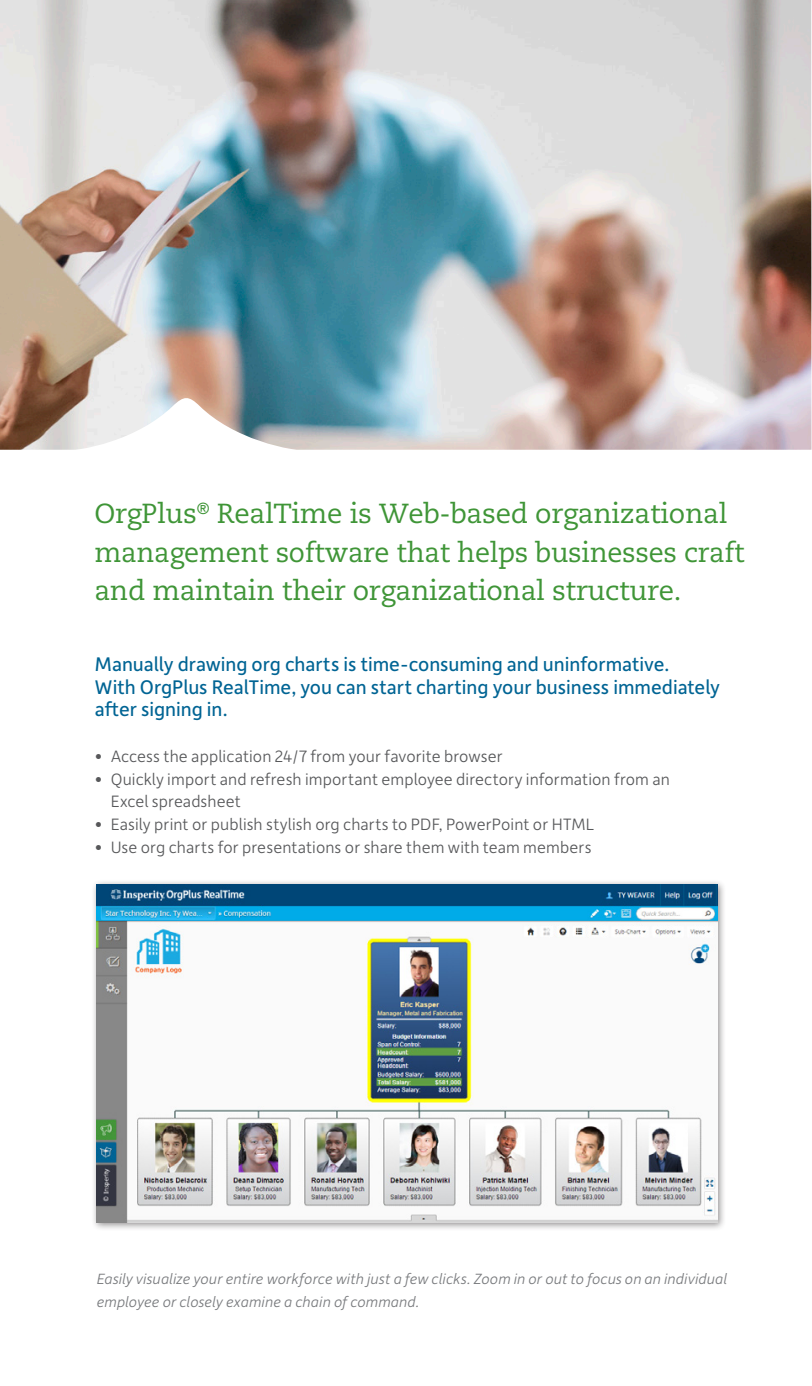
<style>
.page{position:relative;width:812px;height:1386px;background:#fff}
.page>*{position:absolute;margin:0;border:0;box-sizing:border-box;transform-origin:0 0}
.t1{font:27.65px/38.5px "Caecilia LT Std";letter-spacing:-.01em;color:#3f9537}
.t2{font:21px/22.8px "Depot New";color:#006494}
.Body_Copy{font:300 17.5px/22.8px "Depot New";letter-spacing:.005em;color:#57585a}
.New_Body_Split{font:italic 300 15.75px/22.8px "Depot New";letter-spacing:.01em;color:#787a7d}
</style>
<div class="page">
<img style="left:0;top:0;width:811px;height:450px">
<svg style="left:0;top:395px;width:374px;height:55px"></svg>
<div style="left:91px;top:879px;width:635px;height:353px;background:#231f20;opacity:.5"></div>
<img style="left:97px;top:885px;width:620px;height:338px">
<p class="t1" style="left:94px;top:495px;width:651px">OrgPlus<sup>®</sup> RealTime is Web-based organizational management software that helps businesses craft and maintain their organizational structure.</p>
<p class="t2" style="left:95px;top:652px;width:626px">Manually drawing org charts is time-consuming and uninformative.<br>With OrgPlus RealTime, you can start charting your business immediately after signing in.</p>
<p class="Body_Copy" style="left:95px;top:744px;width:409px">• Access the application 24/7 from your favorite browser</p>
<p class="Body_Copy" style="left:111px;top:767px;width:560px;text-indent:-16px">• Quickly import and refresh important employee directory information from an<br>Excel spreadsheet</p>
<p class="Body_Copy" style="left:95px;top:812px;width:500px">• Easily print or publish stylish org charts to PDF, PowerPoint or HTML</p>
<p class="Body_Copy" style="left:95px;top:835px;width:498px">• Use org charts for presentations or share them with team members</p>
<p class="New_Body_Split" style="left:97px;top:1267px;width:631px">Easily visualize your entire workforce with just a few clicks. Zoom in or out to focus on an individual employee or closely examine a chain of command.</p>
</div>
